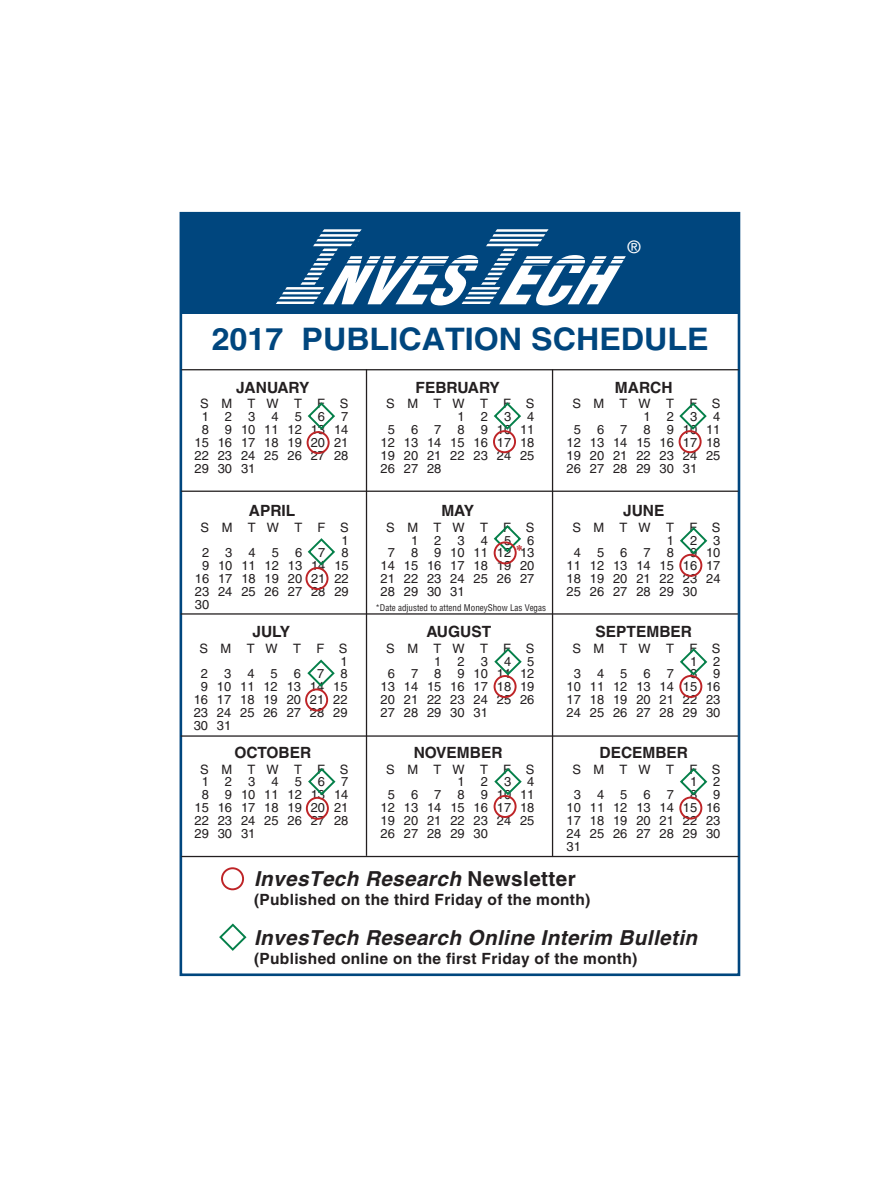
<style>
.page{position:relative;width:891px;height:1188px;background:#fff}
.page>*{position:absolute;margin:0;border:0;box-sizing:border-box;transform-origin:0 0}
.t1{font:italic 900 condensed 64.2px "Helvetica";color:#fff}
.t2{font:700 31.05px "Helvetica";color:#00467e;scale:1.04 1}
.t3{font:italic 700 20.7px "Helvetica";letter-spacing:.02em;color:#231f20}
.t4{font:700 18px "Adobe Caslon Pro";color:#be2427}
.t5{font:17.1px "Helvetica";color:#fff}
.t6{font:700 15.45px "Helvetica";letter-spacing:.02em;color:#231f20}
.t7{font:700 15.45px "Helvetica";color:#231f20}
.t8{font:12.9px/12.9px "Helvetica";color:#231f20;text-align:right}
.t9{font:12.9px "Helvetica";letter-spacing:1.16em;color:#231f20}
.t10{font:12.9px "Helvetica";letter-spacing:.345em;color:#231f20}
.t11{font:12.9px "Helvetica";letter-spacing:1.245em;color:#231f20}
.t12{font:condensed 9px "Helvetica";color:#231f20}
.s1{font-style:normal}
</style>
<div class="page">
<div style="left:180px;top:212px;width:560px;height:764px;background:#fff;border:3px solid #00467e"></div>
<div style="left:181px;top:213px;width:558px;height:100px;background:#00467e"></div>
<div style="left:221px;top:867px;width:23px;height:23px;border:2px solid #be2427;border-radius:50%"></div>
<svg style="left:219px;top:923px;width:28px;height:28px"></svg>
<svg style="left:276px;top:229px;width:86px;height:75px"></svg>
<svg style="left:461px;top:229px;width:88px;height:75px"></svg>
<hr style="left:520px;top:259px;width:111px;height:1px;background:#00467e">
<hr style="left:519px;top:263px;width:105px;height:3px;background:#00467e">
<hr style="left:341px;top:259px;width:140px;height:1px;background:#00467e">
<hr style="left:341px;top:263px;width:141px;height:3px;background:#00467e">
<hr style="left:366px;top:369px;width:1px;height:487px;background:#231f20">
<hr style="left:552px;top:369px;width:1px;height:488px;background:#231f20">
<hr style="left:181px;top:735px;width:557px;height:2px;background:#231f20">
<hr style="left:181px;top:613px;width:557px;height:2px;background:#231f20">
<hr style="left:181px;top:491px;width:557px;height:1px;background:#231f20">
<svg style="left:307px;top:402px;width:28px;height:28px"></svg>
<div style="left:307px;top:431px;width:23px;height:23px;border:2px solid #be2427;border-radius:50%"></div>
<svg style="left:307px;top:538px;width:28px;height:28px"></svg>
<div style="left:306px;top:567px;width:23px;height:23px;border:2px solid #be2427;border-radius:50%"></div>
<svg style="left:307px;top:659px;width:28px;height:28px"></svg>
<div style="left:305px;top:688px;width:23px;height:23px;border:2px solid #be2427;border-radius:50%"></div>
<svg style="left:308px;top:768px;width:28px;height:29px"></svg>
<div style="left:306px;top:797px;width:23px;height:23px;border:2px solid #be2427;border-radius:50%"></div>
<svg style="left:494px;top:402px;width:27px;height:29px"></svg>
<div style="left:493px;top:430px;width:23px;height:23px;border:2px solid #be2427;border-radius:50%"></div>
<svg style="left:493px;top:525px;width:28px;height:29px"></svg>
<svg style="left:494px;top:648px;width:28px;height:29px"></svg>
<div style="left:494px;top:675px;width:23px;height:23px;border:2px solid #be2427;border-radius:50%"></div>
<svg style="left:494px;top:768px;width:28px;height:29px"></svg>
<div style="left:494px;top:795px;width:23px;height:23px;border:2px solid #be2427;border-radius:50%"></div>
<svg style="left:679px;top:402px;width:28px;height:29px"></svg>
<svg style="left:680px;top:527px;width:28px;height:29px"></svg>
<div style="left:679px;top:430px;width:23px;height:23px;border:2px solid #be2427;border-radius:50%"></div>
<div style="left:679px;top:554px;width:23px;height:23px;border:2px solid #be2427;border-radius:50%"></div>
<svg style="left:680px;top:648px;width:28px;height:29px"></svg>
<svg style="left:680px;top:768px;width:28px;height:29px"></svg>
<div style="left:679px;top:675px;width:23px;height:23px;border:2px solid #be2427;border-radius:50%"></div>
<div style="left:679px;top:797px;width:23px;height:23px;border:2px solid #be2427;border-radius:50%"></div>
<hr style="left:181px;top:369px;width:558px;height:1px;background:#231f20">
<hr style="left:181px;top:856px;width:558px;height:1px;background:#231f20">
<div style="left:494px;top:541px;width:23px;height:23px;border:2px solid #be2427;border-radius:50%"></div>
<h3 class="t5" style="left:628px;top:237px;width:14px">®</h3>
<h1 class="t1" style="left:320px;top:241px;width:327px">NVES ECH</h1>
<h2 class="t2" style="left:212px;top:320px;width:480px">2017 PUBLICATION SCHEDULE</h2>
<p class="t7" style="left:236px;top:378px;width:75px">JANUARY</p>
<p class="t9" style="left:200px;top:396px;width:150px">SMTWTFS</p>
<p class="t11" style="left:202px;top:409px;width:148px">1234567</p>
<p class="t10" style="left:202px;top:422px;width:148px">8 91011121314</p>
<p class="t8" style="left:195px;top:436px;width:155px">15 16 17 18 19 20 21</p>
<p class="t8" style="left:195px;top:449px;width:155px">22 23 24 25 26 27 28</p>
<p class="t8" style="left:195px;top:462px;width:62px">29 30 31</p>
<p class="t7" style="left:249px;top:501px;width:48px">APRIL</p>
<p class="t9" style="left:201px;top:520px;width:150px">SMTWTFS</p>
<p class="t8" style="left:342px;top:534px;width:9px">1</p>
<p class="t11" style="left:202px;top:545px;width:148px">2345678</p>
<p class="t8" style="left:202px;top:559px;width:148px">9 10 11 12 13 14 15</p>
<p class="t8" style="left:195px;top:572px;width:155px">16 17 18 19 20 21 22</p>
<p class="t8" style="left:195px;top:585px;width:155px">23 24 25 26 27 28 29</p>
<p class="t8" style="left:195px;top:598px;width:16px">30</p>
<p class="t7" style="left:252px;top:622px;width:39px">JULY</p>
<p class="t9" style="left:199px;top:641px;width:150px">SMTWTFS</p>
<p class="t8" style="left:340px;top:654px;width:9px">1</p>
<p class="t11" style="left:201px;top:666px;width:148px">2345678</p>
<p class="t8" style="left:201px;top:680px;width:148px">9 10 11 12 13 14 15</p>
<p class="t8" style="left:194px;top:693px;width:155px">16 17 18 19 20 21 22</p>
<p class="t8" style="left:194px;top:706px;width:155px">23 24 25 26 27 28 29</p>
<p class="t8" style="left:194px;top:719px;width:39px">30 31</p>
<p class="t7" style="left:234px;top:743px;width:78px">OCTOBER</p>
<p class="t9" style="left:200px;top:762px;width:150px">SMTWTFS</p>
<p class="t11" style="left:202px;top:774px;width:148px">1234567</p>
<p class="t10" style="left:202px;top:787px;width:148px">8 91011121314</p>
<p class="t8" style="left:195px;top:801px;width:155px">15 16 17 18 19 20 21</p>
<p class="t8" style="left:195px;top:814px;width:155px">22 23 24 25 26 27 28</p>
<p class="t8" style="left:195px;top:827px;width:62px">29 30 31</p>
<p class="t7" style="left:416px;top:378px;width:86px">FEBRUARY</p>
<p class="t9" style="left:386px;top:396px;width:150px">SMTWTFS</p>
<p class="t8" style="left:458px;top:410px;width:78px">1234</p>
<p class="t8" style="left:388px;top:423px;width:148px">5 6 7 8 91011</p>
<p class="t8" style="left:381px;top:436px;width:155px">12 13 14 15 16 17 18</p>
<p class="t8" style="left:381px;top:449px;width:155px">19 20 21 22 23 24 25</p>
<p class="t8" style="left:381px;top:462px;width:62px">26 27 28</p>
<p class="t7" style="left:441px;top:501px;width:34px">MAY</p>
<p class="t9" style="left:386px;top:520px;width:150px">SMTWTFS</p>
<p class="t8" style="left:411px;top:534px;width:125px">123456</p>
<p class="t10" style="left:388px;top:545px;width:148px">7 8 910111213</p>
<p class="t8" style="left:381px;top:559px;width:155px">14 15 16 17 18 19 20</p>
<p class="t8" style="left:381px;top:572px;width:155px">21 22 23 24 25 26 27</p>
<p class="t8" style="left:381px;top:585px;width:86px">28 29 30 31</p>
<h3 class="t4" style="left:516px;top:541px;width:7px">*</h3>
<p class="t12" style="left:375px;top:602px;width:172px">*Date adjusted to attend MoneyShow Las Vegas</p>
<p class="t7" style="left:427px;top:622px;width:66px">AUGUST</p>
<p class="t9" style="left:386px;top:641px;width:150px">SMTWTFS</p>
<p class="t8" style="left:434px;top:654px;width:102px">12345</p>
<p class="t10" style="left:388px;top:666px;width:148px">6 7 8 9101112</p>
<p class="t8" style="left:381px;top:680px;width:155px">13 14 15 16 17 18 19</p>
<p class="t8" style="left:381px;top:693px;width:155px">20 21 22 23 24 25 26</p>
<p class="t8" style="left:381px;top:706px;width:109px">27 28 29 30 31</p>
<p class="t7" style="left:414px;top:743px;width:90px">NOVEMBER</p>
<p class="t9" style="left:386px;top:762px;width:150px">SMTWTFS</p>
<p class="t8" style="left:458px;top:775px;width:78px">1234</p>
<p class="t8" style="left:388px;top:788px;width:148px">5 6 7 8 91011</p>
<p class="t8" style="left:381px;top:801px;width:155px">12 13 14 15 16 17 18</p>
<p class="t8" style="left:381px;top:814px;width:155px">19 20 21 22 23 24 25</p>
<p class="t8" style="left:381px;top:827px;width:109px">26 27 28 29 30</p>
<p class="t7" style="left:615px;top:378px;width:59px">MARCH</p>
<p class="t9" style="left:572px;top:396px;width:150px">SMTWTFS</p>
<p class="t8" style="left:644px;top:410px;width:78px">1234</p>
<p class="t8" style="left:574px;top:423px;width:148px">5 6 7 8 91011</p>
<p class="t8" style="left:567px;top:436px;width:155px">12 13 14 15 16 17 18</p>
<p class="t8" style="left:567px;top:449px;width:155px">19 20 21 22 23 24 25</p>
<p class="t8" style="left:567px;top:462px;width:132px">26 27 28 29 30 31</p>
<p class="t7" style="left:623px;top:501px;width:43px">JUNE</p>
<p class="t9" style="left:572px;top:520px;width:150px">SMTWTFS</p>
<p class="t8" style="left:667px;top:534px;width:55px">123</p>
<p class="t11" style="left:574px;top:545px;width:148px">45678910</p>
<p class="t8" style="left:567px;top:559px;width:155px">11 12 13 14 15 16 17</p>
<p class="t8" style="left:567px;top:572px;width:155px">18 19 20 21 22 23 24</p>
<p class="t8" style="left:567px;top:585px;width:132px">25 26 27 28 29 30</p>
<p class="t7" style="left:596px;top:622px;width:98px">SEPTEMBER</p>
<p class="t8" style="left:567px;top:642px;width:155px">SMTWTFS<br>1 2<br>3456789<br>10 11 12 13 14 15 16<br>17 18 19 20 21 22 23<br>24 25 26 27 28 29 30</p>
<p class="t7" style="left:599px;top:743px;width:90px">DECEMBER</p>
<p class="t9" style="left:572px;top:762px;width:150px">SMTWTFS</p>
<p class="t8" style="left:690px;top:775px;width:32px">1 2</p>
<p class="t11" style="left:574px;top:787px;width:148px">3456789</p>
<p class="t8" style="left:567px;top:801px;width:155px">10 11 12 13 14 15 16</p>
<p class="t8" style="left:567px;top:814px;width:155px">17 18 19 20 21 22 23</p>
<p class="t8" style="left:567px;top:827px;width:155px">24 25 26 27 28 29 30</p>
<p class="t8" style="left:567px;top:840px;width:16px">31</p>
<h3 class="t3" style="left:254px;top:866px;width:323px">InvesTech Research <span class="s1">Newsletter</span></h3>
<p class="t6" style="left:254px;top:890px;width:338px">(Published on the third Friday of the month)</p>
<h3 class="t3" style="left:254px;top:925px;width:445px">InvesTech Research Online Interim Bulletin</h3>
<p class="t6" style="left:254px;top:949px;width:385px">(Published online on the first Friday of the month)</p>
</div>
